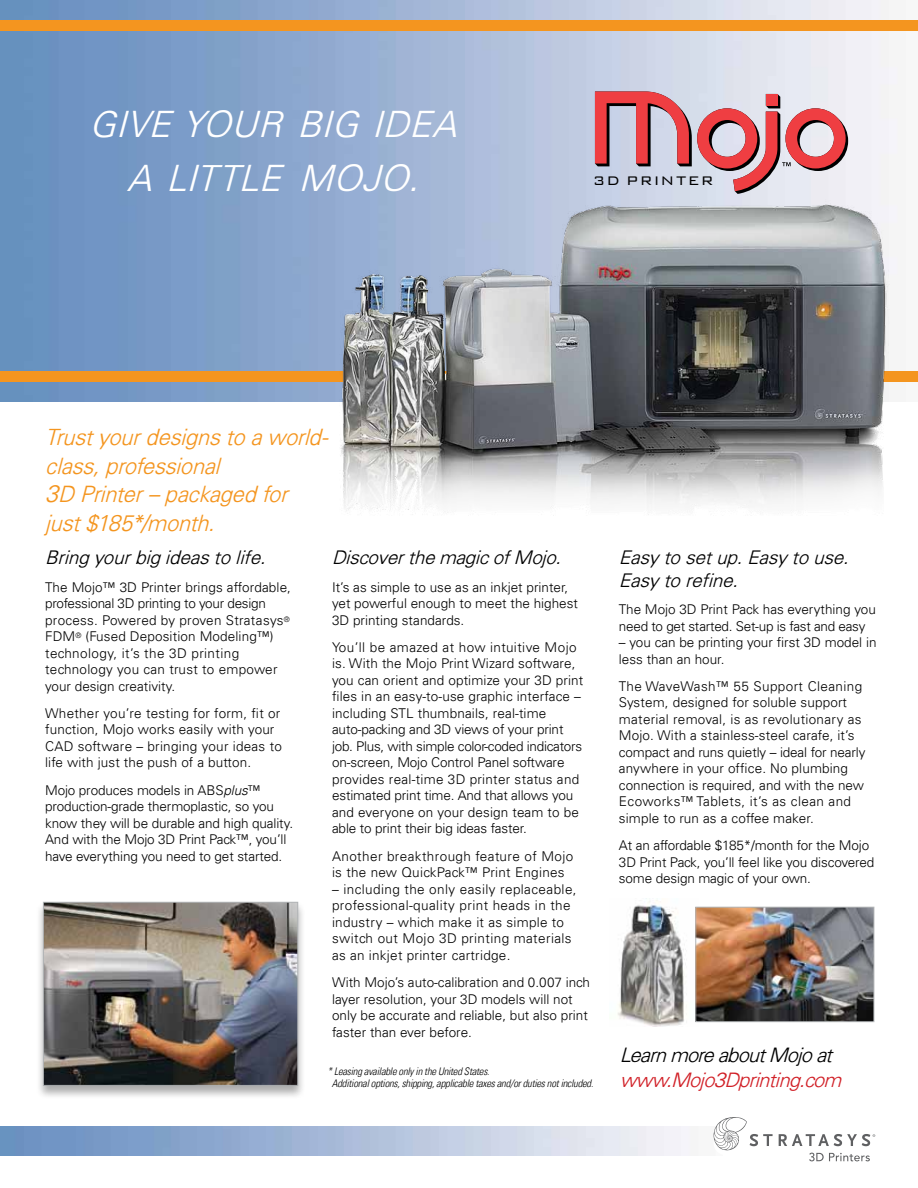
<style>
.page{position:relative;width:918px;height:1188px;background:#fff}
.page>*{position:absolute;margin:0;border:0;box-sizing:border-box;transform-origin:0 0}
.t1{font:italic 300 36.15px/53.4px "Univers";letter-spacing:.01em;color:#fff;text-align:center}
.t2{font:italic 300 22.5px/28.5px "Univers";letter-spacing:-.01em;color:#f4951f}
.t3{font:italic 300 19.95px/24.6px "Univers";letter-spacing:-.03em;color:#d12027}
.t4{font:italic 300 18.75px/22.5px "Univers";letter-spacing:-.01em;color:#000}
.t5{font:italic 300 18.75px "Univers";letter-spacing:-.055em;color:#000}
.t6{font:300 16.65px "Bank Gothic BT";letter-spacing:.08em;color:#000}
.t7{font:300 13.5px/16.5px "Univers LT";color:#000}
.t8{font:300 13.5px/16.5px "Univers LT";letter-spacing:.03em;color:#000}
.t9{font:300 13.5px/16.5px "Univers LT";letter-spacing:-.02em;color:#000}
.t10{font:300 13.5px/16.5px "Univers LT";letter-spacing:.025em;color:#000}
.t11{font:italic 300 condensed 10.5px/12.6px "Univers LT";letter-spacing:-.02em;color:#000}
.s1{font-size:24px}
.s2{font-style:italic}
.s3{color:#000}
.s4{font-size:20.55px}
</style>
<div class="page">
<img style="left:0;top:0;width:918px;height:402px">
<div style="left:35px;top:901px;width:271px;height:199px;background:#000;opacity:.33"></div>
<img style="left:45px;top:904px;width:251px;height:180px">
<div style="left:43px;top:902px;width:255px;height:184px;border:1px solid #b1b4b6"></div>
<svg style="left:595px;top:92px;width:253px;height:79px;background:#ce9098"></svg>
<div style="left:766px;top:94px;width:11px;height:12px;background:#ef3e42"></div>
<div style="left:0;top:371px;width:918px;height:10px;background:#f4951f"></div>
<img style="left:323px;top:171px;width:583px;height:344px">
<div style="left:0;top:20px;width:918px;height:11px;background:#f4951f"></div>
<img style="left:617px;top:900px;width:81px;height:127px">
<img style="left:698px;top:909px;width:174px;height:111px">
<div style="left:696px;top:907px;width:178px;height:115px;border:1px solid #b1b4b6"></div>
<img style="left:0;top:1127px;width:690px;height:28px">
<svg style="left:713px;top:1117px;width:60px;height:34px"></svg>
<svg style="left:779px;top:1134px;width:96px;height:12px"></svg>
<svg style="left:809px;top:1153px;width:61px;height:8px"></svg>
<h1 class="t1" style="left:90px;top:97px;width:368px">Give your Big Idea a little MOJO.</h1>
<p class="t6" style="left:593px;top:172px;width:122px">3D PRINTER</p>
<h2 class="t2" style="left:45px;top:422px;width:285px">Trust your designs to a world&shy;class, professional<br><span class="s1">3</span>D Printer – packaged for just $185*/month.</h2>
<h3 class="t5" style="left:45px;top:546px;width:222px">Bring your big ideas to life.</h3>
<p class="t7" style="left:45px;top:579px;width:247px">The Mojo™ 3D Printer brings affordable, professional 3D printing to your design process. Powered by proven Stratasys<sup>® </sup>FDM<sup>®</sup> (Fused Deposition Modeling™) technology, it’s the 3D printing technology you can trust to empower your design creativity.</p>
<p class="t7" style="left:45px;top:705px;width:238px">Whether you’re testing for form, fit or function, Mojo works easily with your CAD software – bringing your ideas to life with just the push of a button.</p>
<p class="t7" style="left:45px;top:782px;width:250px">Mojo produces models in ABS<span class="s2">plus</span>™ production-grade thermoplastic, so you know they will be durable and high quality.<br>And with the Mojo 3D Print Pack™, you’ll have everything you need to get started.</p>
<h3 class="t4" style="left:332px;top:546px;width:230px">Discover the magic of Mojo.</h3>
<p class="t7" style="left:332px;top:579px;width:248px">It’s as simple to use as an inkjet printer, yet powerful enough to meet the highest<br>3D printing standards.</p>
<p class="t7" style="left:332px;top:639px;width:253px">You’ll be amazed at how intuitive Mojo is. With the Mojo Print Wizard software, you can orient and optimize your 3D print files in an easy-to-use graphic interface – including STL thumbnails, real-time auto-packing and 3D views of your print job. Plus, with simple color-coded indicators on-screen, Mojo Control Panel software provides real-time 3D printer status and estimated print time. And that allows you and everyone on your design team to be able to print their big ideas faster.</p>
<p class="t10" style="left:332px;top:848px;width:243px">Another breakthrough feature of Mojo is the new QuickPack™ Print Engines</p>
<p class="t8" style="left:332px;top:881px;width:246px">– including the only easily replaceable, professional-quality print heads in the industry – which make it as simple to switch out Mojo 3D printing materials as an inkjet printer cartridge.</p>
<p class="t7" style="left:332px;top:974px;width:259px">With Mojo’s auto-calibration and 0.007 inch layer resolution, your 3D models will not only be accurate and reliable, but also print faster than ever before.</p>
<p class="t11" style="left:332px;top:1065px;width:263px;text-indent:-4px">* Leasing available only in the United States.<br>Additional options, shipping, applicable taxes and/or duties not included.</p>
<h3 class="t4" style="left:619px;top:546px;width:231px">Easy to set up. Easy to use.<br>Easy to refine.</h3>
<p class="t9" style="left:619px;top:601px;width:258px">The Mojo 3D Print Pack has everything you need to get started. Set-up is fast and easy</p>
<p class="t7" style="left:619px;top:634px;width:259px">– you can be printing your first 3D model in less than an hour.</p>
<p class="t7" style="left:619px;top:678px;width:248px">The WaveWash™ 55 Support Cleaning System, designed for soluble support material removal, is as revolutionary as Mojo. With a stainless-steel carafe, it’s compact and runs quietly – ideal for nearly anywhere in your office. No plumbing connection is required, and with the new Ecoworks™ Tablets, it’s as clean and simple to run as a coffee maker.</p>
<p class="t7" style="left:619px;top:837px;width:257px">At an affordable $185*/month for the Mojo<br>3D Print Pack, you’ll feel like you discovered some design magic of your own.</p>
<h3 class="t3" style="left:620px;top:1043px;width:223px"><span class="s3">Learn more about Mojo at </span>www.Mojo<span class="s4">3</span>Dprinting.com</h3>
</div>
